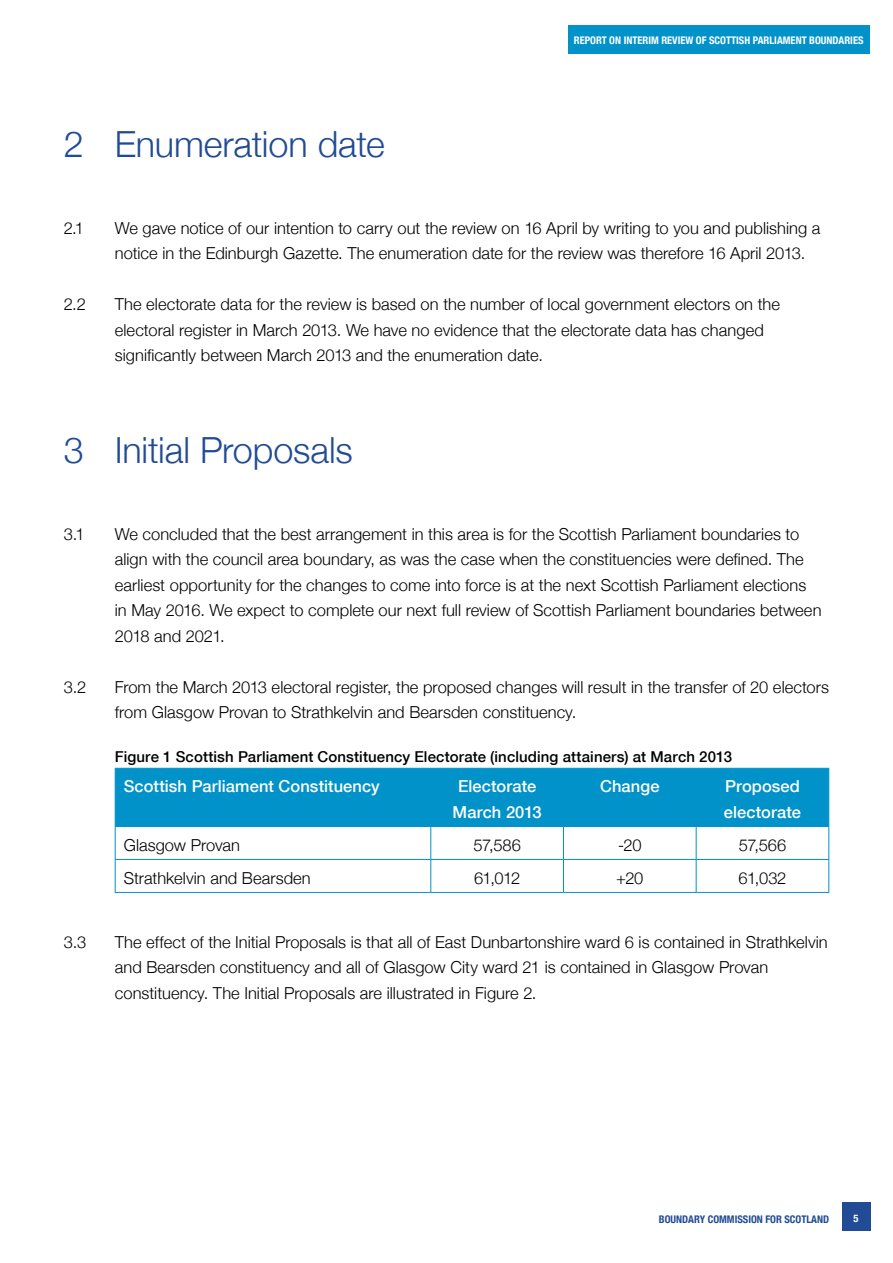
<style>
.page{position:relative;width:893px;height:1263px;background:#fff}
.page>*{position:absolute;margin:0;border:0;box-sizing:border-box;transform-origin:0 0}
.t1{font:300 36px "Helvetica Neue";letter-spacing:-.005em;color:#214b94}
.t2{font:300 16.5px/25.5px "Helvetica Neue";letter-spacing:.005em;color:#000}
.t3{font:500 16.5px/25.5px "Helvetica Neue";letter-spacing:.005em;color:#fff;text-align:center}
.t4{font:500 15px "Helvetica Neue";letter-spacing:.01em;color:#000}
.t5{font:700 condensed 10.5px "Helvetica Neue";color:#fff}
.t6{font:700 condensed 10.5px "Helvetica Neue";color:#214b94}
</style>
<div class="page">
<div style="left:842px;top:1203px;width:28px;height:28px;background:#214b94"></div>
<div style="left:568px;top:26px;width:302px;height:28px;background:#0092c8"></div>
<div style="left:116px;top:769px;width:712px;height:57px;background:#0092c8"></div>
<hr style="left:115px;top:768px;width:316px;height:1px;background:#0092c8">
<hr style="left:115px;top:769px;width:1px;height:57px;background:#0092c8">
<hr style="left:431px;top:768px;width:132px;height:1px;background:#0092c8">
<hr style="left:430px;top:769px;width:1px;height:57px;background:#0092c8">
<hr style="left:563px;top:768px;width:133px;height:1px;background:#0092c8">
<hr style="left:563px;top:769px;width:1px;height:57px;background:#0092c8">
<hr style="left:696px;top:768px;width:133px;height:1px;background:#0092c8">
<hr style="left:696px;top:769px;width:1px;height:57px;background:#0092c8">
<hr style="left:828px;top:769px;width:1px;height:57px;background:#0092c8">
<hr style="left:115px;top:826px;width:316px;height:1px;background:#0092c8">
<hr style="left:115px;top:827px;width:1px;height:32px;background:#0092c8">
<hr style="left:431px;top:826px;width:132px;height:1px;background:#0092c8">
<hr style="left:430px;top:827px;width:1px;height:32px;background:#0092c8">
<hr style="left:563px;top:826px;width:133px;height:1px;background:#0092c8">
<hr style="left:563px;top:827px;width:1px;height:32px;background:#0092c8">
<hr style="left:696px;top:826px;width:133px;height:1px;background:#0092c8">
<hr style="left:696px;top:827px;width:1px;height:32px;background:#0092c8">
<hr style="left:828px;top:827px;width:1px;height:32px;background:#0092c8">
<hr style="left:115px;top:859px;width:316px;height:1px;background:#0092c8">
<hr style="left:115px;top:860px;width:1px;height:32px;background:#0092c8">
<hr style="left:431px;top:859px;width:132px;height:1px;background:#0092c8">
<hr style="left:430px;top:860px;width:1px;height:32px;background:#0092c8">
<hr style="left:563px;top:859px;width:133px;height:1px;background:#0092c8">
<hr style="left:563px;top:860px;width:1px;height:32px;background:#0092c8">
<hr style="left:696px;top:859px;width:133px;height:1px;background:#0092c8">
<hr style="left:696px;top:860px;width:1px;height:32px;background:#0092c8">
<hr style="left:828px;top:860px;width:1px;height:32px;background:#0092c8">
<hr style="left:115px;top:892px;width:316px;height:1px;background:#0092c8">
<hr style="left:431px;top:892px;width:132px;height:1px;background:#0092c8">
<hr style="left:563px;top:892px;width:133px;height:1px;background:#0092c8">
<hr style="left:696px;top:892px;width:133px;height:1px;background:#0092c8">
<h1 class="t1" style="left:64px;top:122px;width:322px">2 Enumeration date</h1>
<p class="t5" style="left:574px;top:34px;width:291px">REPORT ON INTERI M REVIEW OF SCOTTISH PARLIAMENT BOUNDARI ES</p>
<p class="t2" style="left:64px;top:215px;width:22px">2.1</p>
<p class="t2" style="left:115px;top:215px;width:707px">We gave notice of our intention to carry out the review on 16 April by writing to you and publishing a notice in the Edinburgh Gazette. The enumeration date for the review was therefore 16 April 2013.</p>
<p class="t2" style="left:64px;top:291px;width:24px">2.2</p>
<p class="t2" style="left:115px;top:291px;width:667px">The electorate data for the review is based on the number of local government electors on the electoral register in March 2013. We have no evidence that the electorate data has changed significantly between March 2013 and the enumeration date.</p>
<h1 class="t1" style="left:64px;top:428px;width:291px">3 Initial Proposals</h1>
<p class="t2" style="left:64px;top:521px;width:22px">3.1</p>
<p class="t2" style="left:115px;top:521px;width:708px">We concluded that the best arrangement in this area is for the Scottish Parliament boundaries to align with the council area boundary, as was the case when the constituencies were defined. The earliest opportunity for the changes to come into force is at the next Scottish Parliament elections in May 2016. We expect to complete our next full review of Scottish Parliament boundaries between 2018 and 2021.</p>
<p class="t2" style="left:64px;top:674px;width:24px">3.2</p>
<p class="t2" style="left:115px;top:674px;width:716px">From the March 2013 electoral register, the proposed changes will result in the transfer of 20 electors from Glasgow Provan to Strathkelvin and Bearsden constituency.</p>
<p class="t4" style="left:115px;top:747px;width:619px">Figure 1 Scottish Parliament Constituency Electorate (including attainers) at March 2013</p>
<p class="t3" style="left:124px;top:774px;width:258px">Scottish Parliament Constituency</p>
<p class="t3" style="left:453px;top:774px;width:91px">Electorate<br>March 2013</p>
<p class="t3" style="left:600px;top:774px;width:61px">Change</p>
<p class="t3" style="left:724px;top:774px;width:79px;text-align:left">Proposed electorate</p>
<p class="t2" style="left:124px;top:832px;width:118px">Glasgow Provan</p>
<p class="t2" style="left:473px;top:832px;width:49px">57,586</p>
<p class="t2" style="left:618px;top:832px;width:25px">-20</p>
<p class="t2" style="left:739px;top:832px;width:49px">57,566</p>
<p class="t2" style="left:124px;top:865px;width:189px">Strathkelvin and Bearsden</p>
<p class="t2" style="left:474px;top:865px;width:48px">61,012</p>
<p class="t2" style="left:616px;top:865px;width:29px">+20</p>
<p class="t2" style="left:738px;top:865px;width:49px">61,032</p>
<p class="t2" style="left:64px;top:929px;width:24px">3.3</p>
<p class="t2" style="left:115px;top:929px;width:714px">The effect of the Initial Proposals is that all of East Dunbartonshire ward 6 is contained in Strathkelvin and Bearsden constituency and all of Glasgow City ward 21 is contained in Glasgow Provan constituency. The Initial Proposals are illustrated in Figure 2.</p>
<p class="t6" style="left:659px;top:1212px;width:172px">BOUNDARY COMMISSION FOR SCOTLAND</p>
<p class="t5" style="left:853px;top:1211px;width:7px">5</p>
</div>
